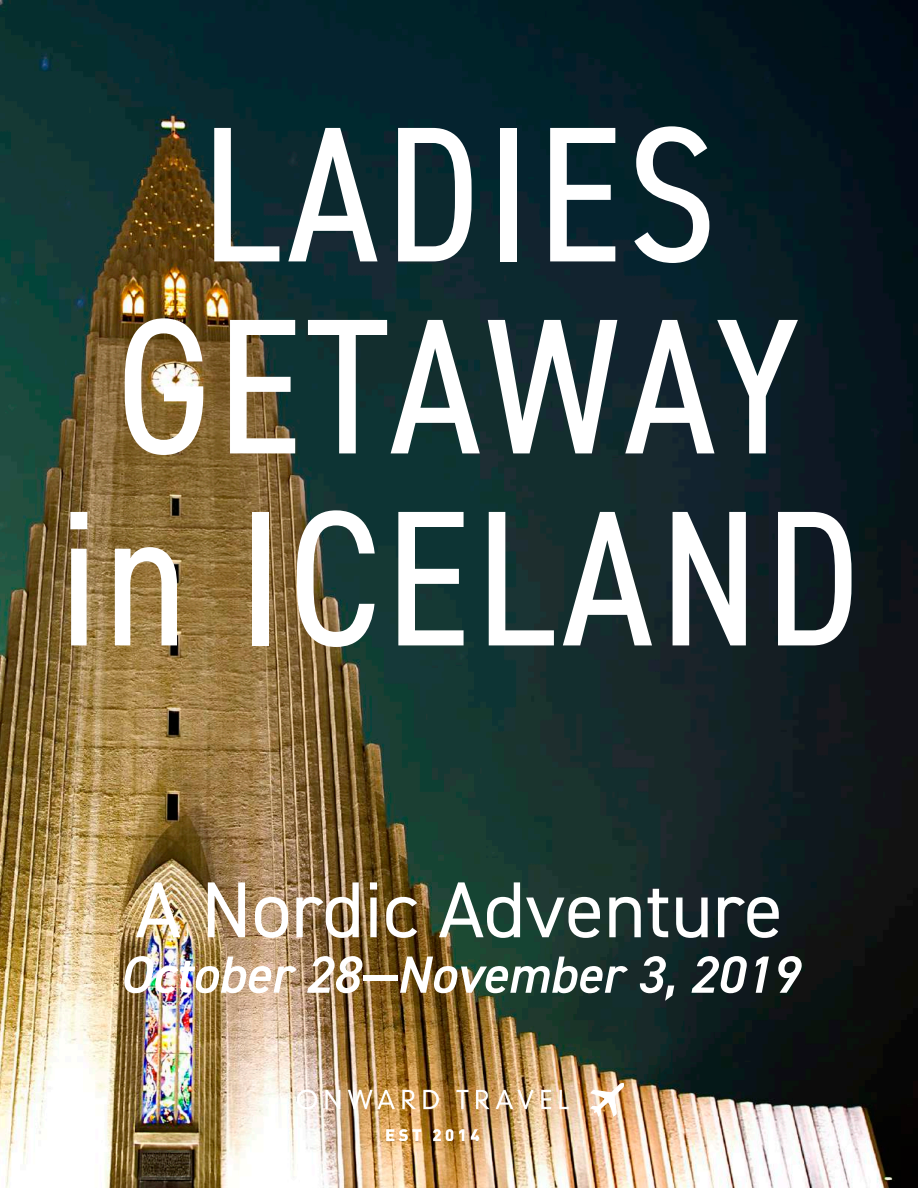
<style>
.page{position:relative;width:918px;height:1188px;background:#fff}
.page>*{position:absolute;margin:0;border:0;box-sizing:border-box;transform-origin:0 0}
.t1{font:condensed 193.5px/192px "DIN2014";letter-spacing:.03em;color:#fff;text-align:center}
.t2{font:79.5px "DIN2014";color:#fff}
.t3{font:italic 600 52.5px "DIN2014";color:#fff}
</style>
<div class="page">
<img style="left:0;top:0;width:918px;height:1188px">
<img style="left:285px;top:1071px;width:348px;height:84px">
<h1 class="t1" style="left:59px;top:91px;width:802px">LADIES<br>GETAWAY in ICELAND</h1>
<h2 class="t2" style="left:135px;top:860px;width:649px">A Nordic Adventure</h2>
<p class="t3" style="left:119px;top:940px;width:681px">October 28—November 3, 2019</p>
</div>
